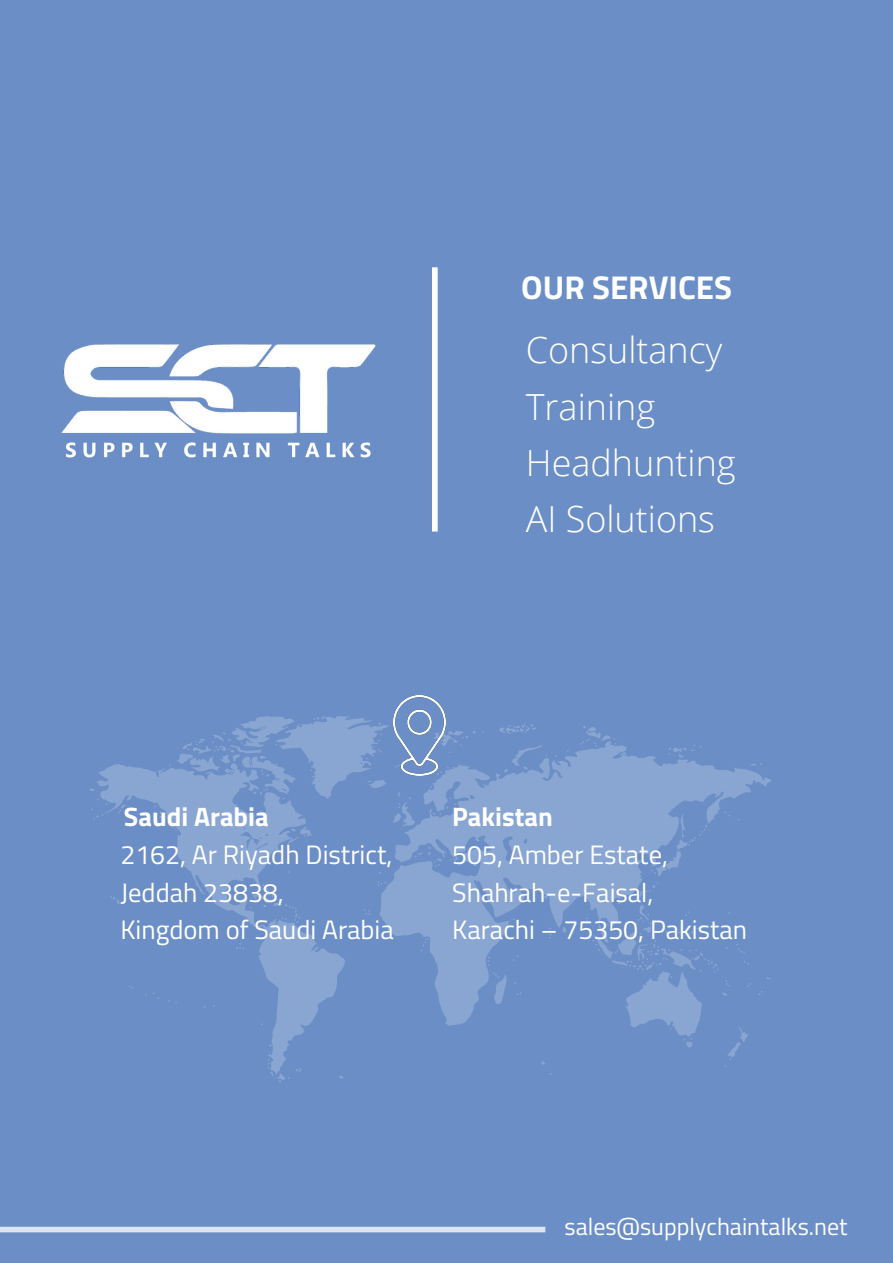
<style>
.page{position:relative;width:893px;height:1264px;background:#fff}
.page>*{position:absolute;margin:0;border:0;box-sizing:border-box;transform-origin:0 0}
.t1{font:300 36px/56.2px "Open Sans";color:#fff}
.t2{font:700 33px "Titillium Web";color:#fff}
.t3{font:26.7px/37.2px "Titillium Web";color:#fff}
.t4{font:700 26.7px "Titillium Web";color:#fff}
.t5{font:24px "Titillium Web";color:#fff}
</style>
<div class="page">
<div style="left:0;top:0;width:892px;height:1262px;background:#6b8ec6"></div>
<svg style="left:89px;top:716px;width:682px;height:366px"></svg>
<img style="left:61px;top:344px;width:314px;height:114px">
<div style="left:432px;top:267px;width:5px;height:264px;background:#fff"></div>
<div style="left:0;top:1226px;width:545px;height:6px;background:#dde5f2"></div>
<img style="left:393px;top:695px;width:53px;height:80px">
<p class="t2" style="left:521px;top:261px;width:212px">OUR SERVICES</p>
<h1 class="t1" style="left:525px;top:321px;width:211px">Consultancy<br>Training<br>Headhunting<br>AI Solutions</h1>
<p class="t4" style="left:124px;top:795px;width:146px">Saudi Arabia</p>
<p class="t4" style="left:452px;top:795px;width:102px">Pakistan</p>
<p class="t3" style="left:120px;top:835px;width:275px">2162, Ar Riyadh District,<br>Jeddah 23838,<br>Kingdom of Saudi Arabia</p>
<p class="t3" style="left:452px;top:835px;width:296px">505, Amber Estate,<br>Shahrah-e-Faisal,<br>Karachi – 75350, Pakistan</p>
<p class="t5" style="left:564px;top:1207px;width:284px">sales@supplychaintalks.net</p>
</div>
